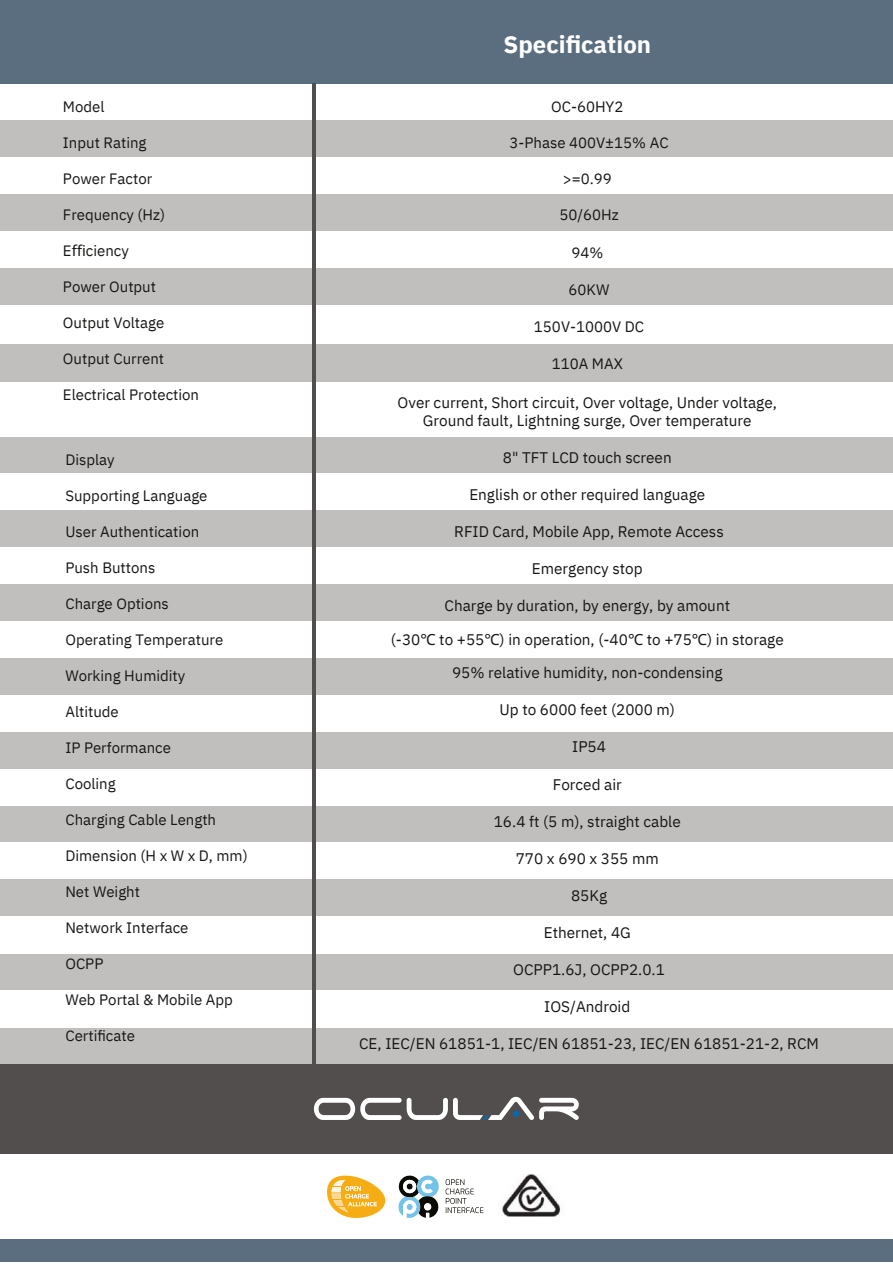
<style>
.page{position:relative;width:893px;height:1264px;background:#fff}
.page>*{position:absolute;margin:0;border:0;box-sizing:border-box;transform-origin:0 0}
.t1{font:700 24px "IBM Plex Sans";color:#fff}
.t2{font:15.3px "IBM Plex Sans";color:#171615}
.t3{font:15px "IBM Plex Sans";color:#171615}
.s1{font-family:"Noto Sans"}
</style>
<div class="page">
<div style="left:0;top:1239px;width:892px;height:23px;background:#5a6e80"></div>
<div style="left:0;top:0;width:892px;height:84px;background:#5a6e80"></div>
<div style="left:0;top:1062px;width:892px;height:91px;background:#514e4d"></div>
<div style="left:0;top:121px;width:892px;height:37px;background:#c1bebe"></div>
<div style="left:0;top:194px;width:892px;height:37px;background:#c1bebe"></div>
<div style="left:0;top:268px;width:892px;height:37px;background:#c1bebe"></div>
<div style="left:0;top:437px;width:892px;height:37px;background:#c1bebe"></div>
<div style="left:0;top:344px;width:892px;height:37px;background:#c1bebe"></div>
<div style="left:0;top:511px;width:892px;height:36px;background:#c1bebe"></div>
<div style="left:0;top:584px;width:892px;height:37px;background:#c1bebe"></div>
<div style="left:0;top:658px;width:892px;height:37px;background:#c1bebe"></div>
<div style="left:0;top:732px;width:892px;height:37px;background:#c1bebe"></div>
<div style="left:0;top:806px;width:892px;height:36px;background:#c1bebe"></div>
<div style="left:0;top:879px;width:892px;height:37px;background:#c1bebe"></div>
<div style="left:0;top:953px;width:892px;height:37px;background:#c1bebe"></div>
<div style="left:0;top:1027px;width:892px;height:36px;background:#c1bebe"></div>
<hr style="left:312px;top:84px;width:3px;height:980px;background:#514e4d">
<img style="left:502px;top:1174px;width:59px;height:42px">
<svg style="left:327px;top:1175px;width:58px;height:43px"></svg>
<svg style="left:445px;top:1179px;width:38px;height:34px"></svg>
<svg style="left:398px;top:1175px;width:41px;height:42px"></svg>
<svg style="left:314px;top:1096px;width:264px;height:23px"></svg>
<p class="t3" style="left:63px;top:96px;width:43px">Model</p>
<p class="t3" style="left:63px;top:132px;width:85px">Input Rating</p>
<p class="t3" style="left:63px;top:168px;width:91px">Power Factor</p>
<p class="t3" style="left:63px;top:204px;width:104px">Frequency (Hz)</p>
<p class="t3" style="left:63px;top:240px;width:67px">E<span class="s1">ffi</span>ciency</p>
<p class="t3" style="left:63px;top:276px;width:95px">Power Output</p>
<p class="t3" style="left:63px;top:312px;width:103px">Output Voltage</p>
<p class="t3" style="left:63px;top:348px;width:103px">Output Current</p>
<p class="t3" style="left:63px;top:384px;width:138px">Electrical Protection</p>
<p class="t3" style="left:65px;top:450px;width:51px">Display</p>
<p class="t3" style="left:65px;top:486px;width:144px">Supporting Language</p>
<p class="t3" style="left:65px;top:522px;width:135px">User Authentication</p>
<p class="t3" style="left:65px;top:558px;width:91px">Push Buttons</p>
<p class="t3" style="left:65px;top:594px;width:105px">Charge Options</p>
<p class="t3" style="left:65px;top:630px;width:159px">Operating Temperature</p>
<p class="t3" style="left:65px;top:666px;width:121px">Working Humidity</p>
<p class="t3" style="left:65px;top:702px;width:55px">Altitude</p>
<p class="t3" style="left:65px;top:737px;width:107px">IP Performance</p>
<p class="t3" style="left:65px;top:773px;width:52px">Cooling</p>
<p class="t3" style="left:65px;top:809px;width:152px">Charging Cable Length</p>
<p class="t3" style="left:65px;top:845px;width:184px">Dimension (H x W x D, mm)</p>
<p class="t3" style="left:65px;top:881px;width:76px">Net Weight</p>
<p class="t3" style="left:65px;top:917px;width:124px">Network Interface</p>
<p class="t3" style="left:65px;top:953px;width:40px">OCPP</p>
<p class="t3" style="left:65px;top:989px;width:169px">Web Portal &amp; Mobile App</p>
<p class="t3" style="left:65px;top:1025px;width:71px">Certificate</p>
<p class="t1" style="left:503px;top:29px;width:149px">Specification</p>
<p class="t3" style="left:551px;top:96px;width:74px">OC-60HY2</p>
<p class="t3" style="left:509px;top:132px;width:160px">3-Phase 400V±15% AC</p>
<p class="t3" style="left:562px;top:168px;width:51px">&gt;=0.99</p>
<p class="t3" style="left:559px;top:204px;width:61px">50/60Hz</p>
<p class="t3" style="left:571px;top:242px;width:33px">94%</p>
<p class="t3" style="left:568px;top:279px;width:42px">60KW</p>
<p class="t3" style="left:534px;top:316px;width:112px">150V-1000V DC</p>
<p class="t3" style="left:551px;top:353px;width:73px">110A MAX</p>
<p class="t2" style="left:397px;top:392px;width:381px">Over current, Short circuit, Over voltage, Under voltage,</p>
<p class="t2" style="left:423px;top:410px;width:330px">Ground fault, Lightning surge, Over temperature</p>
<p class="t2" style="left:503px;top:447px;width:170px">8" TFT LCD touch screen</p>
<p class="t2" style="left:469px;top:484px;width:237px">English or other required language</p>
<p class="t2" style="left:454px;top:521px;width:271px">RFID Card, Mobile App, Remote Access</p>
<p class="t2" style="left:532px;top:558px;width:112px">Emergency stop</p>
<p class="t2" style="left:444px;top:595px;width:287px">Charge by duration, by energy, by amount</p>
<p class="t2" style="left:391px;top:629px;width:394px">(-30<span class="s1">℃</span> to +55<span class="s1">℃</span>) in operation, (-40<span class="s1">℃</span> to +75<span class="s1">℃</span>) in storage</p>
<p class="t2" style="left:452px;top:662px;width:272px">95% relative humidity, non-condensing</p>
<p class="t2" style="left:499px;top:699px;width:177px">Up to 6000 feet (2000 m)</p>
<p class="t2" style="left:572px;top:736px;width:35px">IP54</p>
<p class="t2" style="left:552px;top:773px;width:70px">Forced air</p>
<p class="t2" style="left:493px;top:811px;width:188px">16.4 ft (5 m), straight cable</p>
<p class="t2" style="left:515px;top:848px;width:144px">770 x 690 x 355 mm</p>
<p class="t2" style="left:571px;top:885px;width:38px">85Kg</p>
<p class="t2" style="left:543px;top:922px;width:89px">Ethernet, 4G</p>
<p class="t2" style="left:513px;top:959px;width:153px">OCPP1.6J, OCPP2.0.1</p>
<p class="t2" style="left:544px;top:996px;width:87px">IOS/Android</p>
<p class="t2" style="left:359px;top:1033px;width:461px">CE, IEC/EN 61851-1, IEC/EN 61851-23, IEC/EN 61851-21-2, RCM</p>
</div>
